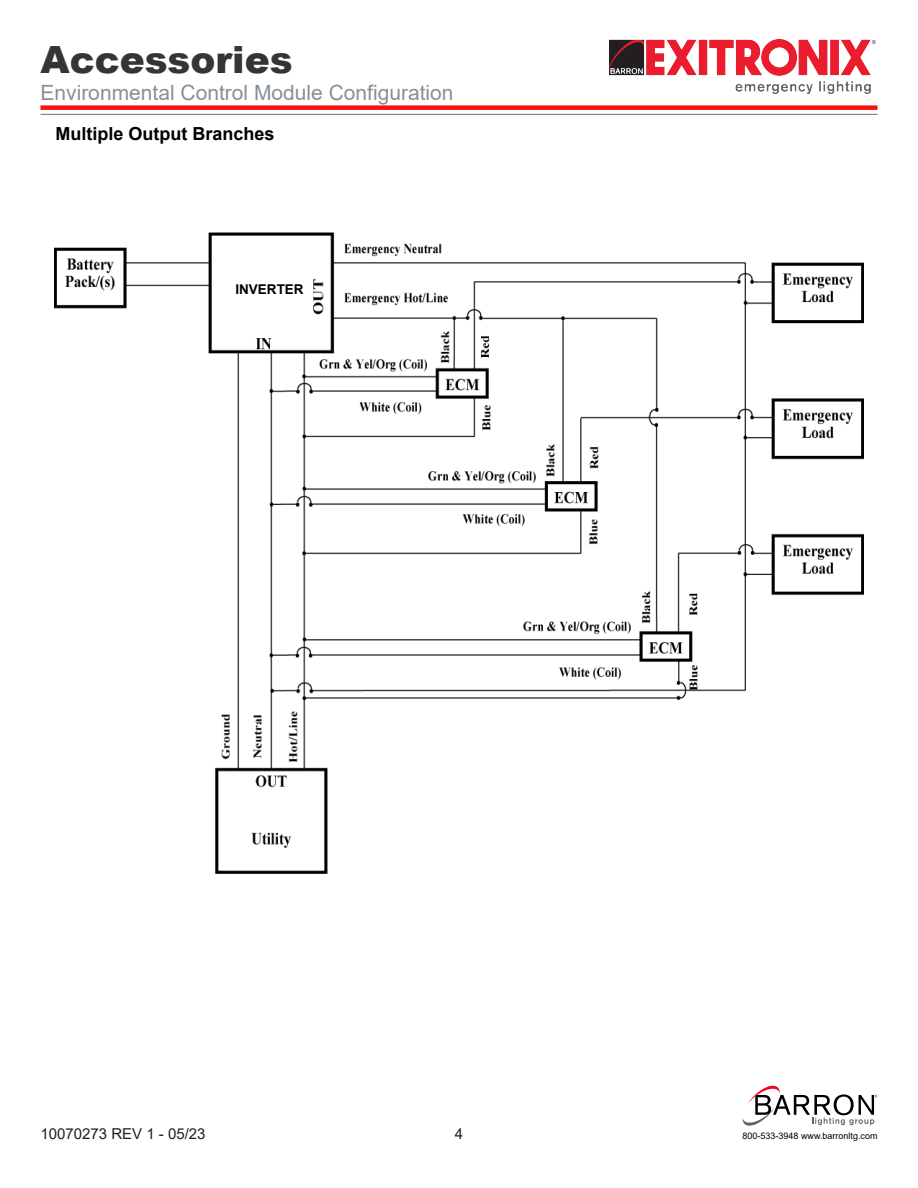
<style>
.page{position:relative;width:918px;height:1188px;background:#fff}
.page>*{position:absolute;margin:0;border:0;box-sizing:border-box;transform-origin:0 0}
.t1{font:900 37.5px "Arial";color:#343536}
.t2{font:21px "Arial";color:#888f96}
.t3{font:700 18px "Arial";color:#000}
.t4{font:15px "Arial";color:#231f20}
.t5{font:700 13.5px "Arial";color:#000}
.t6{font:9px "Arial";color:#000}
</style>
<div class="page">
<svg style="left:742px;top:1085px;width:135px;height:41px"></svg>
<div style="left:40px;top:105px;width:838px;height:5px;background:#fa0f0c"></div>
<img style="left:610px;top:39px;width:265px;height:54px">
<hr style="left:40px;top:114px;width:838px;height:1px;background:#818181">
<img style="left:54px;top:233px;width:810px;height:640px">
<div style="left:221px;top:275px;width:86px;height:41px;background:#fff"></div>
<h1 class="t1" style="left:40px;top:32px;width:254px">Accessories</h1>
<p class="t2" style="left:40px;top:78px;width:415px">Environmental Control Module Configuration</p>
<p class="t3" style="left:56px;top:121px;width:221px">Multiple Output Branches</p>
<p class="t5" style="left:235px;top:280px;width:70px">INVERTER</p>
<p class="t4" style="left:40px;top:1124px;width:167px">10070273 REV 1 - 05/23</p>
<p class="t4" style="left:455px;top:1124px;width:10px">4</p>
<p class="t6" style="left:742px;top:1130px;width:137px">800-533-3948 www.barronltg.com</p>
</div>
